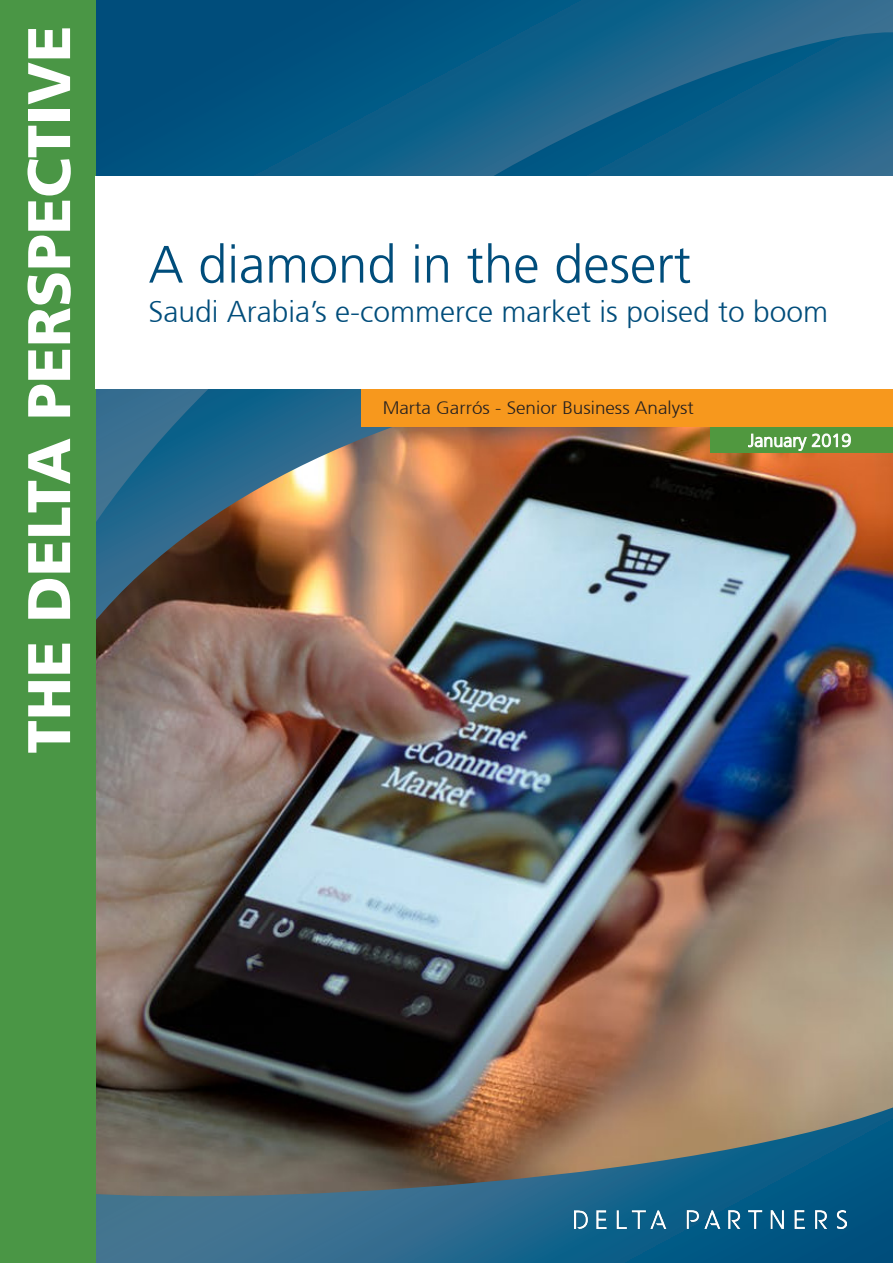
<style>
.page{position:relative;width:893px;height:1263px;background:#fff}
.page>*{position:absolute;margin:0;border:0;box-sizing:border-box;transform-origin:0 0}
.t1{font:900 60px "Frutiger 75";color:#fff}
.t2{font:300 52.5px "Frutiger 45";color:#004d7b}
.t3{font:300 30px "Frutiger 45";color:#004d7b}
.t4{font:300 18px "Frutiger 45";color:#231f20;scale:1.05 1}
.t5{font:300 18px "Frutiger 45";color:#fff}
</style>
<div class="page">
<img style="left:96px;top:809px;width:797px;height:298px">
<img style="left:96px;top:721px;width:797px;height:88px">
<svg style="left:96px;top:1107px;width:797px;height:156px;background:#466471"></svg>
<img style="left:96px;top:0;width:797px;height:721px">
<div style="left:0;top:0;width:96px;height:1263px;background:#4a9645"></div>
<img style="left:575px;top:1210px;width:271px;height:19px">
<div style="left:710px;top:428px;width:183px;height:25px;background:#50983f"></div>
<svg style="left:748px;top:433px;width:103px;height:18px"></svg>
<div style="left:361px;top:388px;width:532px;height:39px;background:#f7981d"></div>
<div style="left:96px;top:176px;width:797px;height:213px;background:#fff"></div>
<p class="t1" style="left:13px;top:753px;width:729px;rotate:-90deg">THE DELTA PERSPECTIVE</p>
<p class="t2" style="left:148px;top:235px;width:544px">A diamond in the desert</p>
<p class="t3" style="left:148px;top:295px;width:681px">Saudi Arabia’s e-commerce market is poised to boom</p>
<p class="t4" style="left:383px;top:397px;width:298px">Marta Garrós - Senior Business Analyst</p>
<p class="t5" style="left:748px;top:430px;width:105px">January 2019</p>
</div>
